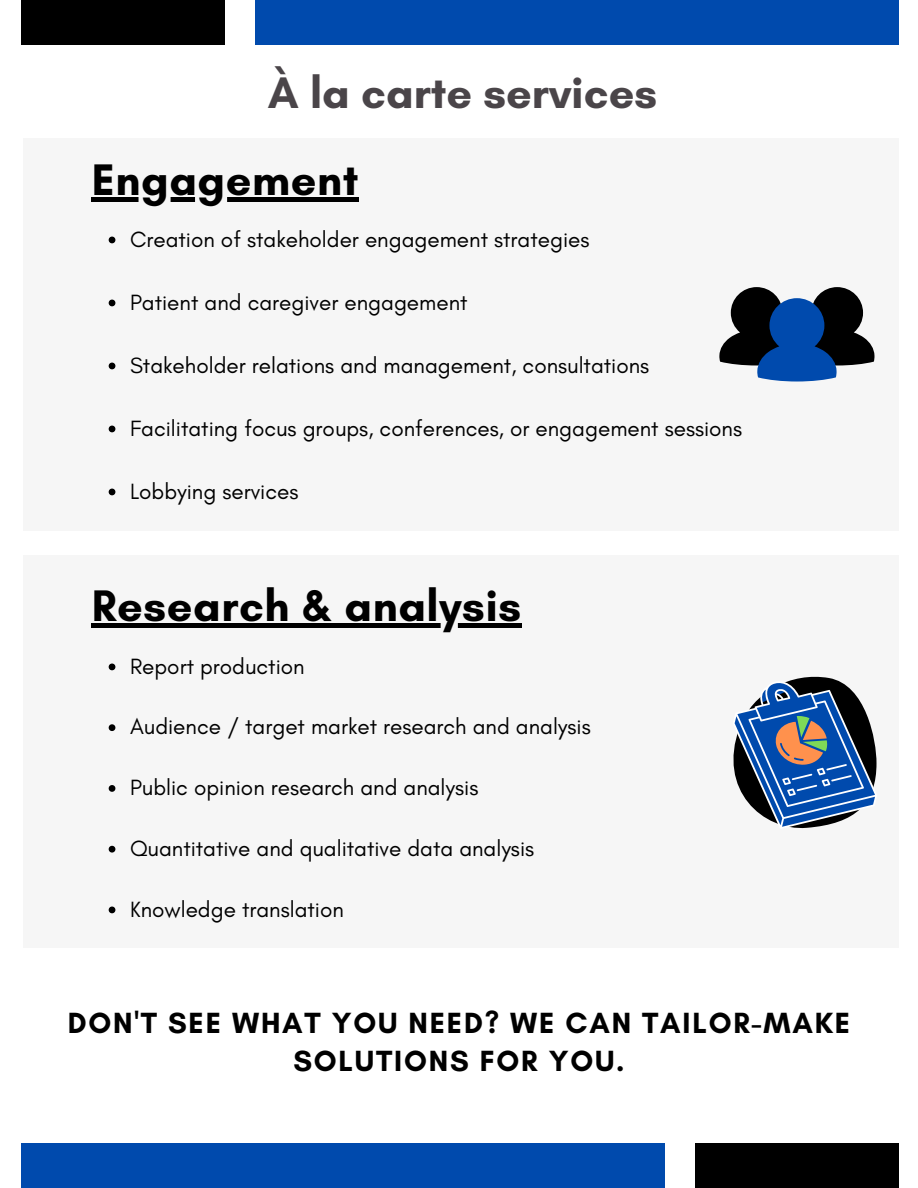
<style>
.page{position:relative;width:918px;height:1188px;background:#fff}
.page>*{position:absolute;margin:0;border:0;box-sizing:border-box;transform-origin:0 0}
.t1{font:700 45px "Glacial Indifference";letter-spacing:.015em;color:#000}
.t2{font:700 45px "Glacial Indifference";color:#4a4549}
.t3{font:700 29.7px/37.2px "Glacial Indifference";letter-spacing:.06em;color:#000;text-align:center}
.t4{font:22.5px "Glacial Indifference";color:#000}
</style>
<div class="page">
<div style="left:255px;top:0;width:644px;height:45px;background:#004aad"></div>
<div style="left:21px;top:0;width:204px;height:45px;background:#000"></div>
<div style="left:21px;top:1143px;width:643px;height:45px;background:#004aad"></div>
<div style="left:695px;top:1143px;width:204px;height:45px;background:#000"></div>
<div style="left:24px;top:138px;width:875px;height:393px;background:#f6f6f6"></div>
<svg style="left:109px;top:237px;width:6px;height:6px"></svg>
<svg style="left:109px;top:300px;width:6px;height:6px"></svg>
<svg style="left:109px;top:363px;width:6px;height:6px"></svg>
<svg style="left:109px;top:426px;width:6px;height:6px"></svg>
<svg style="left:109px;top:489px;width:6px;height:6px"></svg>
<div style="left:24px;top:555px;width:875px;height:393px;background:#f6f6f6"></div>
<svg style="left:719px;top:287px;width:156px;height:95px"></svg>
<svg style="left:733px;top:676px;width:144px;height:153px"></svg>
<svg style="left:92px;top:197px;width:267px;height:5px"></svg>
<div style="left:92px;top:623px;width:430px;height:5px;background:#000"></div>
<svg style="left:109px;top:664px;width:6px;height:6px"></svg>
<svg style="left:109px;top:724px;width:6px;height:7px"></svg>
<svg style="left:109px;top:785px;width:6px;height:7px"></svg>
<svg style="left:109px;top:846px;width:6px;height:7px"></svg>
<svg style="left:109px;top:907px;width:6px;height:6px"></svg>
<h1 class="t2" style="left:268px;top:65px;width:391px">À la carte services</h1>
<h1 class="t1" style="left:92px;top:152px;width:268px">Engagement</h1>
<p class="t4" style="left:130px;top:225px;width:461px">Creation of stakeholder engagement strategies</p>
<p class="t4" style="left:130px;top:288px;width:339px">Patient and caregiver engagement</p>
<p class="t4" style="left:130px;top:351px;width:521px">Stakeholder relations and management, consultations</p>
<p class="t4" style="left:130px;top:414px;width:614px">Facilitating focus groups, conferences, or engagement sessions</p>
<p class="t4" style="left:130px;top:477px;width:170px">Lobbying services</p>
<h1 class="t1" style="left:92px;top:578px;width:431px">Research &amp; analysis</h1>
<p class="t4" style="left:130px;top:652px;width:176px">Report production</p>
<p class="t4" style="left:130px;top:713px;width:462px">Audience / target market research and analysis</p>
<p class="t4" style="left:130px;top:774px;width:350px">Public opinion research and analysis</p>
<p class="t4" style="left:130px;top:835px;width:406px">Quantitative and qualitative data analysis</p>
<p class="t4" style="left:130px;top:895px;width:215px">Knowledge translation</p>
<h2 class="t3" style="left:68px;top:1004px;width:784px">DON'T SEE WHAT YOU NEED? WE CAN TAILOR-MAKE<br>SOLUTIONS FOR YOU.</h2>
</div>
